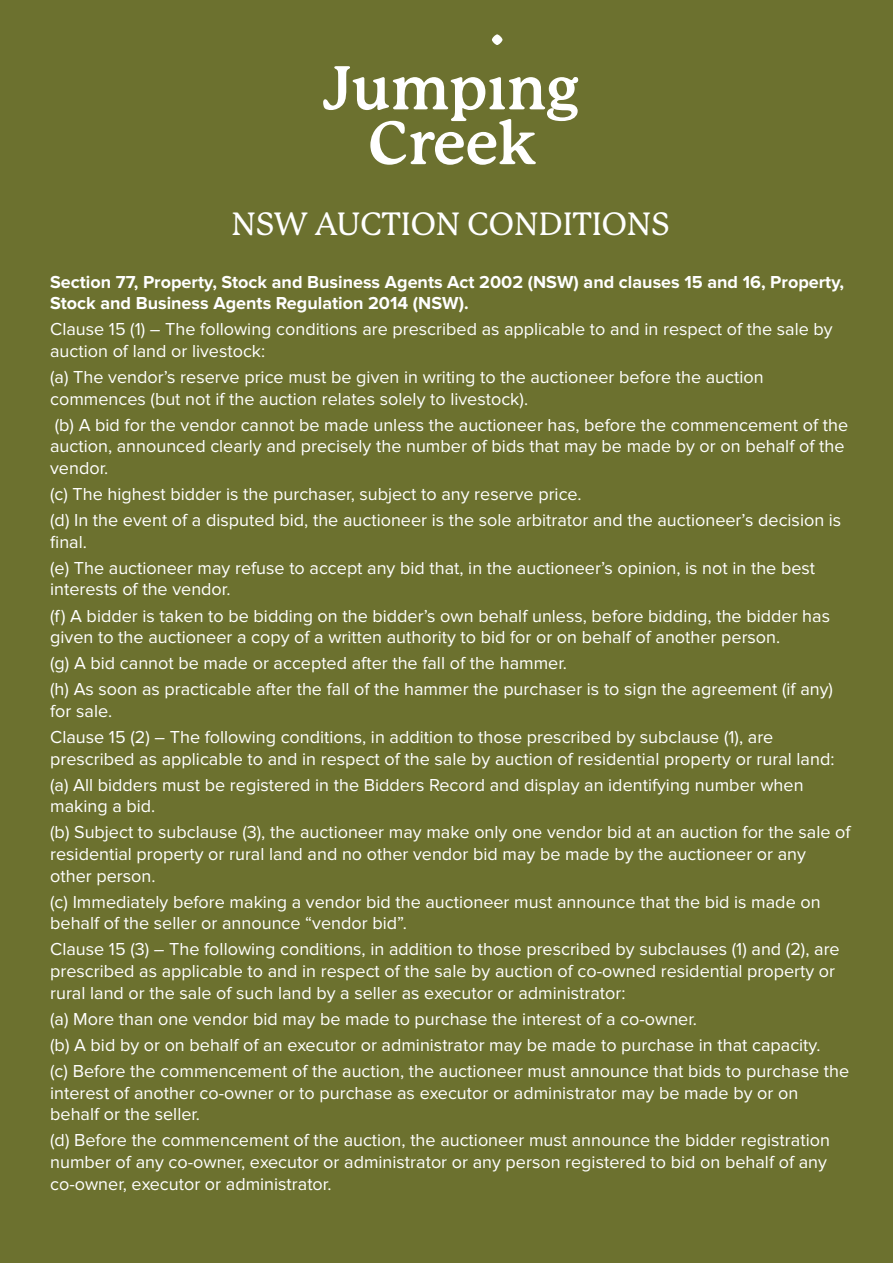
<style>
.page{position:relative;width:893px;height:1263px;background:#6c712f}
.page>*{position:absolute;margin:0;border:0;box-sizing:border-box;transform-origin:0 0}
.t1{font:500 31.5px "P22 Mackinac";color:#fff}
.t2{font:18px/21.6px "Proxima Nova";color:#fff}
.t3{font:700 18px/21.6px "Proxima Nova";color:#fff}
</style>
<div class="page">
<svg style="left:492px;top:34px;width:10px;height:11px"></svg>
<svg style="left:323px;top:66px;width:255px;height:99px"></svg>
<h1 class="t1" style="left:232px;top:207px;width:440px">NSW AUCTION CONDITIONS</h1>
<p class="t3" style="left:50px;top:271px;width:796px">Section 77, Property, Stock and Business Agents Act 2002 (NSW) and clauses 15 and 16, Property,<br>Stock and Business Agents Regulation 2014 (NSW).</p>
<p class="t2" style="left:50px;top:319px;width:784px">Clause 15 (1) – The following conditions are prescribed as applicable to and in respect of the sale by auction of land or livestock:</p>
<p class="t2" style="left:50px;top:366px;width:715px">(a) The vendor’s reserve price must be given in writing to the auctioneer before the auction commences (but not if the auction relates solely to livestock).</p>
<p class="t2" style="left:50px;top:414px;width:799px">(b) A bid for the vendor cannot be made unless the auctioneer has, before the commencement of the auction, announced clearly and precisely the number of bids that may be made by or on behalf of the vendor.</p>
<p class="t2" style="left:50px;top:481px;width:793px;line-height:26.1px">(c) The highest bidder is the purchaser, subject to any reserve price.<br>(d) In the event of a disputed bid, the auctioneer is the sole arbitrator and the auctioneer’s decision is</p>
<p class="t2" style="left:50px;top:529px;width:766px;line-height:26.1px">final.<br>(e) The auctioneer may refuse to accept any bid that, in the auctioneer’s opinion, is not in the best</p>
<p class="t2" style="left:50px;top:577px;width:781px;line-height:26.1px">interests of the vendor.<br>(f) A bidder is taken to be bidding on the bidder’s own behalf unless, before bidding, the bidder has</p>
<p class="t2" style="left:50px;top:624px;width:784px;line-height:26.1px">given to the auctioneer a copy of a written authority to bid for or on behalf of another person.<br>(g) A bid cannot be made or accepted after the fall of the hammer.<br>(h) As soon as practicable after the fall of the hammer the purchaser is to sign the agreement (if any)</p>
<p class="t2" style="left:50px;top:698px;width:725px;line-height:26.1px">for sale.<br>Clause 15 (2) – The following conditions, in addition to those prescribed by subclause (1), are</p>
<p class="t2" style="left:50px;top:746px;width:786px;line-height:26.1px">prescribed as applicable to and in respect of the sale by auction of residential property or rural land: (a) All bidders must be registered in the Bidders Record and display an identifying number when</p>
<p class="t2" style="left:50px;top:794px;width:802px;line-height:26.1px">making a bid.<br>(b) Subject to subclause (3), the auctioneer may make only one vendor bid at an auction for the sale of</p>
<p class="t2" style="left:50px;top:843px;width:757px">residential property or rural land and no other vendor bid may be made by the auctioneer or any other person.</p>
<p class="t2" style="left:50px;top:891px;width:772px">(c) Immediately before making a vendor bid the auctioneer must announce that the bid is made on behalf of the seller or announce “vendor bid”.</p>
<p class="t2" style="left:50px;top:939px;width:791px">Clause 15 (3) – The following conditions, in addition to those prescribed by subclauses (1) and (2), are prescribed as applicable to and in respect of the sale by auction of co-owned residential property or rural land or the sale of such land by a seller as executor or administrator:</p>
<p class="t2" style="left:50px;top:1006px;width:800px;line-height:26.1px">(a) More than one vendor bid may be made to purchase the interest of a co-owner.<br>(b) A bid by or on behalf of an executor or administrator may be made to purchase in that capacity.<br>(c) Before the commencement of the auction, the auctioneer must announce that bids to purchase the</p>
<p class="t2" style="left:50px;top:1082px;width:750px">interest of another co-owner or to purchase as executor or administrator may be made by or on behalf or the seller.</p>
<p class="t2" style="left:50px;top:1130px;width:781px">(d) Before the commencement of the auction, the auctioneer must announce the bidder registration number of any co-owner, executor or administrator or any person registered to bid on behalf of any co-owner, executor or administrator.</p>
</div>
